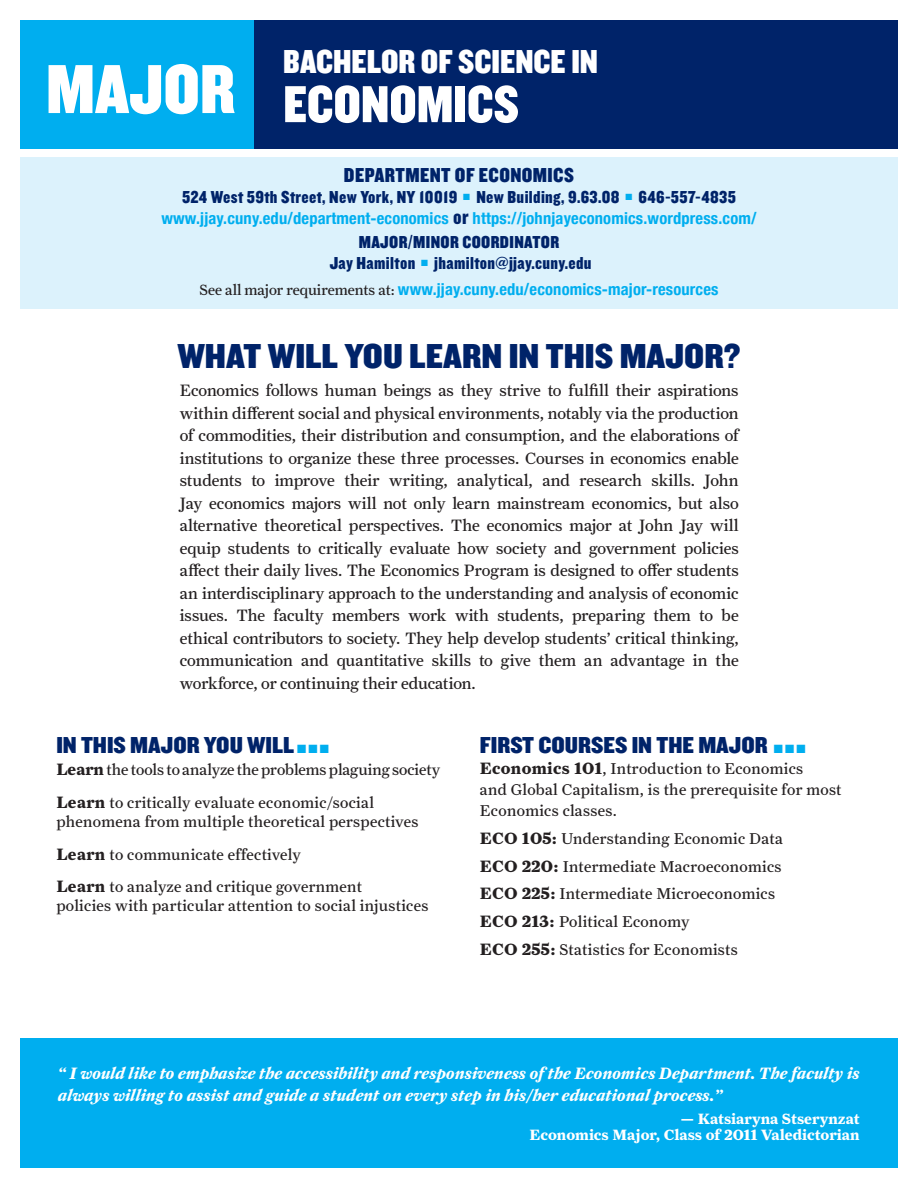
<style>
.page{position:relative;width:918px;height:1188px;background:#fff}
.page>*{position:absolute;margin:0;border:0;box-sizing:border-box;transform-origin:0 0}
.t1{font:72px "Knockout 70 Full Welterwt";color:#fff}
.Major_Titles{font:54px "Knockout 70 Full Welterwt";color:#fff}
.t2{font:36px "Knockout 70 Full Welterwt";color:#002369;scale:1.1 1}
.Major_Titles-2{font:34.5px "Knockout 70 Full Welterwt";color:#fff}
.t3{font:24px "Knockout 70 Full Welterwt";color:#002369;scale:1.1 1}
.t4{font:21px "Knockout 70 Full Welterwt";letter-spacing:.02em;color:#002369}
.Question_Heads{font:18px "Knockout 70 Full Welterwt";letter-spacing:.02em;color:#002369}
.t5{font:16.5px/22.5px "Farnham Text Regular LF";letter-spacing:-.01em;color:#231f20;text-align:justify}
.t6{font:16.5px/22.5px "Farnham Text Bold Ital LF";letter-spacing:.01em;color:#fff}
.t7{font:700 condensed 16.5px "Helvetica Neue";letter-spacing:.01em;color:#00aeef}
._10_5_pt_Farnham{font:15.75px/19.5px "Farnham Text Regular LF";letter-spacing:.02em;color:#231f20}
._10_5_pt_Farnham-2{font:15.75px "Farnham Text Regular LF";color:#231f20}
.t8{font:15px "Farnham Text Bold LF";color:#fff}
.s1{font-family:"Knockout 70 Full Welterwt";font-weight:400;font-stretch:normal;font-size:21px;color:#002369}
.s2{font-family:"Farnham Text Regular LF";font-weight:400;font-stretch:normal;font-size:15px;color:#231f20}
.s3{color:#00aeef}
.s4{font-family:"Farnham Text Bold LF";font-size:16.5px}
</style>
<div class="page">
<div style="left:20px;top:157px;width:878px;height:152px;background:#dcf2fc"></div>
<div style="left:253px;top:20px;width:645px;height:128px;background:#002369"></div>
<div style="left:20px;top:1038px;width:878px;height:130px;background:#00aeef"></div>
<div style="left:20px;top:20px;width:233px;height:128px;background:#00aeef"></div>
<p class="t1" style="left:46px;top:43px;width:191px">MAJOR</p>
<p class="Major_Titles-2" style="left:283px;top:39px;width:316px">BACHELOR OF SCIENCE IN</p>
<p class="Major_Titles" style="left:283px;top:69px;width:237px">ECONOMICS</p>
<p class="t4" style="left:344px;top:162px;width:232px">DEPARTMENT OF ECONOMICS</p>
<p class="Question_Heads" style="left:182px;top:186px;width:555px">524 West 59th Street, New York, NY 10019 <sup>■</sup> New Building, 9.63.08 <sup>■</sup> 646-557-4835</p>
<p class="t7" style="left:161px;top:205px;width:597px">www.jjay.cuny.edu/department-economics <span class="s1">or</span> https://johnjayeconomics.wordpress.com/</p>
<p class="Question_Heads" style="left:359px;top:231px;width:202px">MAJOR/MINOR COORDINATOR</p>
<p class="Question_Heads" style="left:330px;top:252px;width:263px">Jay Hamilton <sup>■</sup> jhamilton@jjay.cuny.edu</p>
<p class="t7" style="left:199px;top:275px;width:521px"><span class="s2">See all major requirements at:</span> www.jjay.cuny.edu/economics-major-resources</p>
<p class="t2" style="left:177px;top:333px;width:514px">WHAT WILL YOU LEARN IN THIS MAJOR?</p>
<p class="t5" style="left:180px;top:379px;width:560px">Economics follows human beings as they strive to fulfill their aspirations within different social and physical environments, notably via the production of commodities, their distribution and consumption, and the elaborations of institutions to organize these three processes. Courses in economics enable students to improve their writing, analytical, and research skills. John Jay economics majors will not only learn mainstream economics, but also alternative theoretical perspectives. The economics major at John Jay will equip students to critically evaluate how society and government policies affect their daily lives. The Economics Program is designed to offer students an interdisciplinary approach to the understanding and analysis of economic issues. The faculty members work with students, preparing them to be ethical contributors to society. They help develop students’ critical thinking, communication and quantitative skills to give them an advantage in the workforce, or continuing their education.</p>
<p class="t3" style="left:56px;top:729px;width:249px">IN THIS MAJOR YOU WILL <span class="s3">■</span> <span class="s3">■</span> <span class="s3">■</span></p>
<p class="_10_5_pt_Farnham-2" style="left:56px;top:760px;width:386px"><span class="s4">Learn</span>the tools to analyze the problems plaguing society</p>
<p class="_10_5_pt_Farnham" style="left:56px;top:792px;width:364px"><span class="s4">Learn</span> to critically evaluate economic/social phenomena from multiple theoretical perspectives</p>
<p class="_10_5_pt_Farnham" style="left:56px;top:844px;width:246px"><span class="s4">Learn</span> to communicate effectively</p>
<p class="_10_5_pt_Farnham" style="left:56px;top:877px;width:374px"><span class="s4">Learn</span> to analyze and critique government<br>policies with particular attention to social injustices</p>
<p class="t3" style="left:480px;top:729px;width:298px">FIRST COURSES IN THE MAJOR <span class="s3">■</span> <span class="s3">■</span> <span class="s3">■</span></p>
<p class="_10_5_pt_Farnham" style="left:480px;top:758px;width:363px;line-height:21px"><span class="s4">Economics 101</span>, Introduction to Economics<br>and Global Capitalism, is the prerequisite for most<br>Economics classes.</p>
<p class="_10_5_pt_Farnham" style="left:480px;top:828px;width:304px"><span class="s4">ECO 105:</span> Understanding Economic Data</p>
<p class="_10_5_pt_Farnham" style="left:480px;top:856px;width:303px"><span class="s4">ECO 220:</span> Intermediate Macroeconomics</p>
<p class="_10_5_pt_Farnham" style="left:480px;top:884px;width:297px"><span class="s4">ECO 225:</span> Intermediate Microeconomics</p>
<p class="_10_5_pt_Farnham" style="left:480px;top:912px;width:211px"><span class="s4">ECO 213:</span> Political Economy</p>
<p class="_10_5_pt_Farnham" style="left:480px;top:940px;width:259px"><span class="s4">ECO 255:</span> Statistics for Economists</p>
<p class="t6" style="left:58px;top:1062px;width:803px">“ I would like to emphasize the accessibility and responsiveness of the Economics Department. The faculty is always willing to assist and guide a student on every step in his/her educational process.”</p>
<p class="t8" style="left:681px;top:1109px;width:181px">— Katsiaryna Stserynzat</p>
<p class="t8" style="left:530px;top:1126px;width:332px">Economics Major, Class of 2011 Valedictorian</p>
</div>
